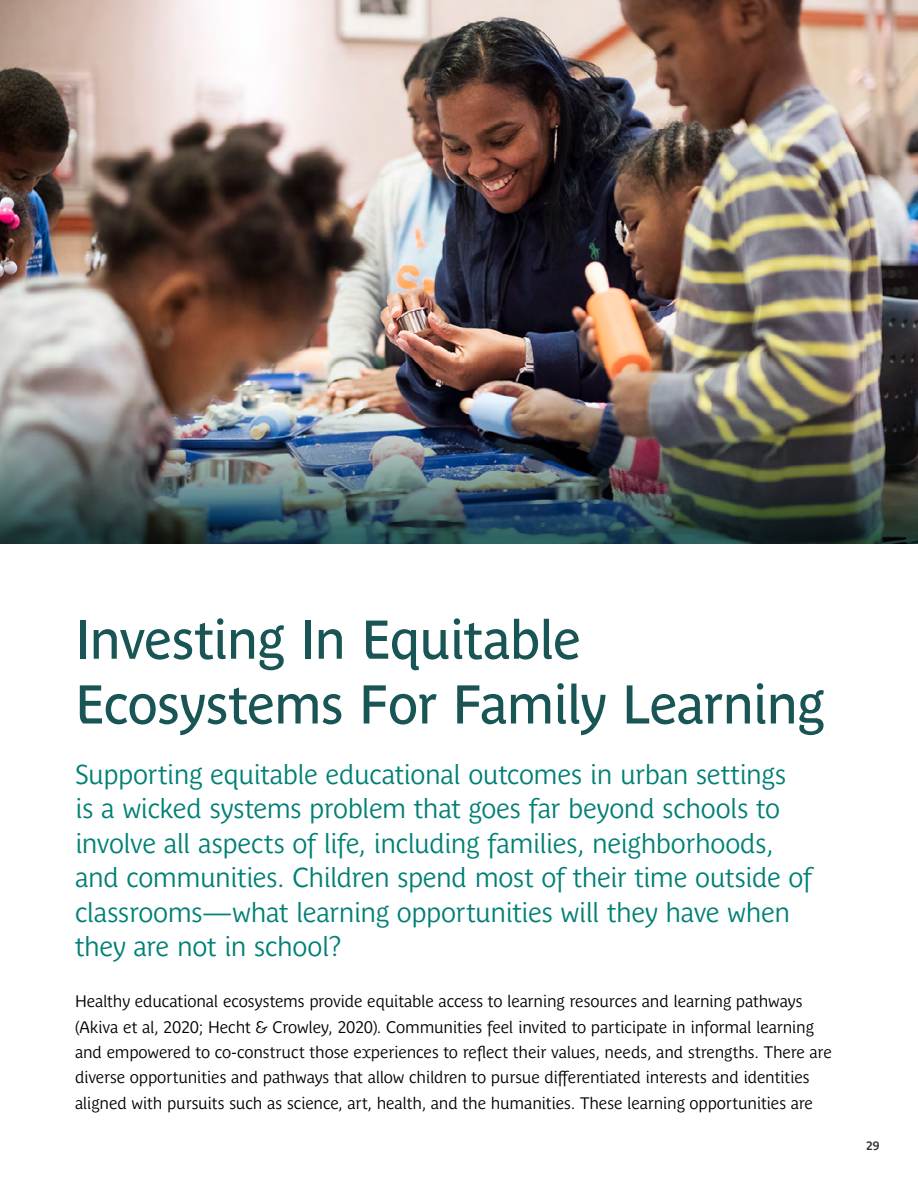
<style>
.page{position:relative;width:918px;height:1188px;background:#fff}
.page>*{position:absolute;margin:0;border:0;box-sizing:border-box;transform-origin:0 0}
.t1{font:54px/64.8px "Parisine Plus Std";letter-spacing:-.025em;color:#195555}
.t2{font:27px/34.5px "Parisine Plus Std Gris";letter-spacing:-.02em;color:#008075}
.t3{font:16.5px/25.5px "Parisine Plus Std Gris";letter-spacing:-.015em;color:#000}
.t4{font:700 12px "Parisine Plus Std Gris";color:#333}
</style>
<div class="page">
<img style="left:0;top:0;width:918px;height:397px">
<img style="left:0;top:397px;width:918px;height:147px">
<h1 class="t1" style="left:75px;top:607px;width:751px">Investing In Equitable<br>Ecosystems For Family Learning</h1>
<p class="t2" style="left:75px;top:757px;width:739px">Supporting equitable educational outcomes in urban settings<br>is a wicked systems problem that goes far beyond schools to involve all aspects of life, including families, neighborhoods, and communities. Children spend most of their time outside of classrooms—what learning opportunities will they have when they are not in school?</p>
<p class="t3" style="left:75px;top:988px;width:758px">Healthy educational ecosystems provide equitable access to learning resources and learning pathways (Akiva et al, 2020; Hecht &amp; Crowley, 2020). Communities feel invited to participate in informal learning and empowered to co-construct those experiences to reflect their values, needs, and strengths. There are diverse opportunities and pathways that allow children to pursue differentiated interests and identities aligned with pursuits such as science, art, health, and the humanities. These learning opportunities are</p>
<p class="t4" style="left:866px;top:1139px;width:15px">29</p>
</div>
